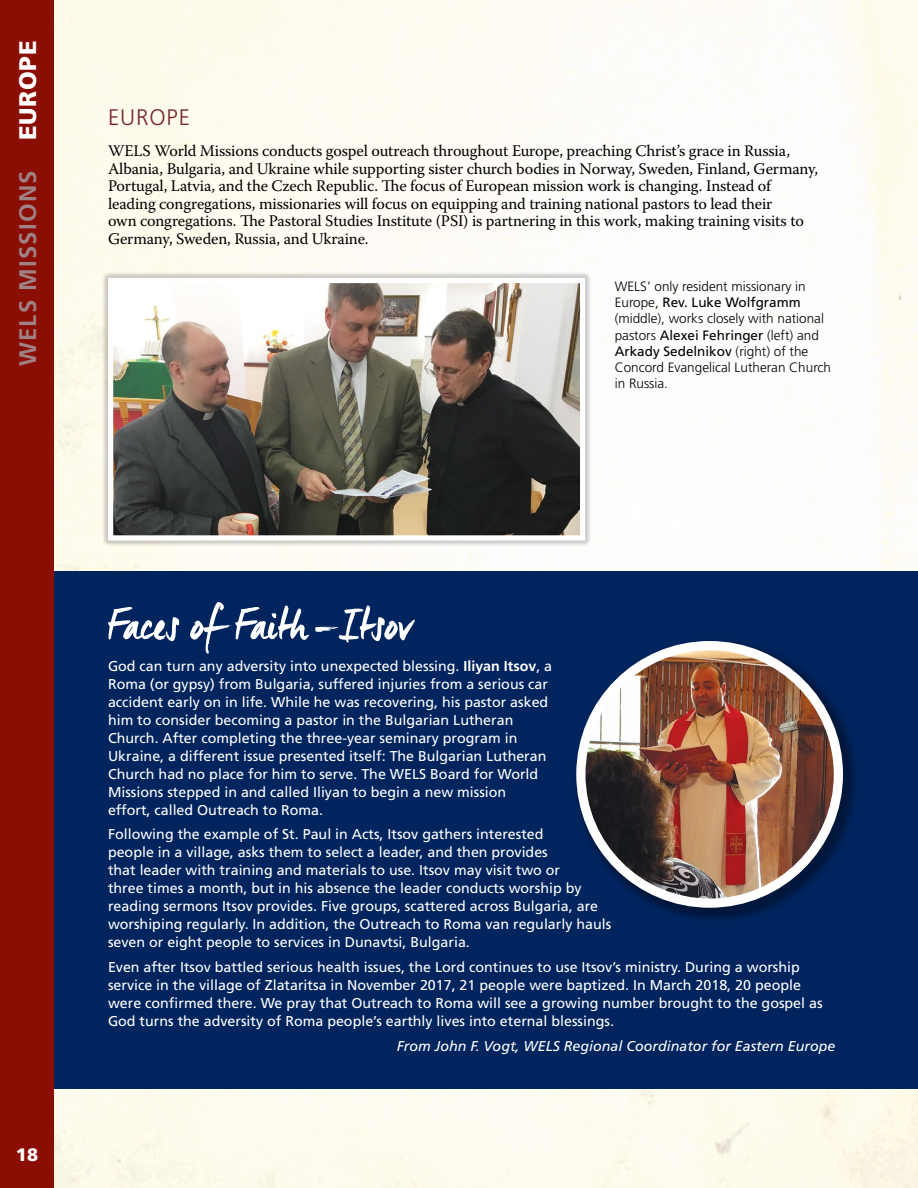
<style>
.page{position:relative;width:918px;height:1188px;background:#fff}
.page>*{position:absolute;margin:0;border:0;box-sizing:border-box;transform-origin:0 0}
.t1{font:700 24px "Frutiger LT Std";letter-spacing:.05em;color:#9f8083}
.t2{font:900 24px "Frutiger LT Std";letter-spacing:.03em;color:#fff}
.t3{font:300 22.5px "Frutiger LT Std";letter-spacing:.04em;color:#78242f}
.t4{font:900 18px "Frutiger LT Std";color:#fff}
.t5{font:16.2px/17.5px "Warnock Pro";letter-spacing:-.01em;color:#000}
.t6{font:14.25px/18px "Frutiger LT Std";color:#fff}
.t7{font:italic 14.25px "Frutiger LT Std";color:#fff}
.t8{font:300 13.5px/16.2px "Frutiger LT Std";color:#000}
.s1{font-weight:400}
.s2{font-weight:700}
</style>
<div class="page">
<div style="left:0;top:0;width:54px;height:1188px;background:#8b0e04"></div>
<div style="left:101px;top:271px;width:491px;height:276px;background:#000;opacity:.21"></div>
<img style="left:114px;top:284px;width:465px;height:251px">
<div style="left:108px;top:278px;width:477px;height:263px;border:5px solid #fff"></div>
<div style="left:54px;top:571px;width:864px;height:518px;background:#00245d"></div>
<svg style="left:108px;top:602px;width:307px;height:52px"></svg>
<div style="left:573px;top:637px;width:286px;height:286px;background:#000;opacity:.36"></div>
<img style="left:581px;top:646px;width:257px;height:257px;border-radius:128px">
<div style="left:576px;top:641px;width:267px;height:267px;border:9px solid #fff;border-radius:50%"></div>
<h1 class="t2" style="left:13px;top:140px;width:101px;rotate:-90deg">EUROPE</h1>
<h1 class="t1" style="left:14px;top:366px;width:197px;rotate:-90deg">WELS MISSIONS</h1>
<h2 class="t3" style="left:108px;top:104px;width:84px">EUROPE</h2>
<p class="t5" style="left:108px;top:142px;width:712px">WELS World Missions conducts gospel outreach throughout Europe, preaching Christ’s grace in Russia, Albania, Bulgaria, and Ukraine while supporting sister church bodies in Norway, Sweden, Finland, Germany, Portugal, Latvia, and the Czech Republic. The focus of European mission work is changing. Instead of leading congregations, missionaries will focus on equipping and training national pastors to lead their<br>own congregations. The Pastoral Studies Institute (PSI) is partnering in this work, making training visits to Germany, Sweden, Russia, and Ukraine.</p>
<p class="t8" style="left:615px;top:278px;width:218px">WELS’ only resident missionary in<br>Europe, <span class="s1">Rev. Luke Wolfgramm </span>(middle), works closely with national pastors <span class="s1">Alexei Fehringer</span> (left) and<br><span class="s1">Arkady Sedelnikov</span> (right) of the<br>Concord Evangelical Lutheran Church in Russia.</p>
<p class="t4" style="left:16px;top:1144px;width:24px">18</p>
<p class="t6" style="left:108px;top:657px;width:446px">God can turn any adversity into unexpected blessing. <span class="s2">Iliyan Itsov</span>, a Roma (or gypsy) from Bulgaria, suffered injuries from a serious car accident early on in life. While he was recovering, his pastor asked him to consider becoming a pastor in the Bulgarian Lutheran Church. After completing the three-year seminary program in Ukraine, a different issue presented itself: The Bulgarian Lutheran Church had no place for him to serve. The WELS Board for World Missions stepped in and called Iliyan to begin a new mission effort, called Outreach to Roma.</p>
<p class="t6" style="left:108px;top:825px;width:505px">Following the example of St. Paul in Acts, Itsov gathers interested<br>people in a village, asks them to select a leader, and then provides<br>that leader with training and materials to use. Itsov may visit two or<br>three times a month, but in his absence the leader conducts worship by reading sermons Itsov provides. Five groups, scattered across Bulgaria, are worshiping regularly. In addition, the Outreach to Roma van regularly hauls seven or eight people to services in Dunavtsi, Bulgaria.</p>
<p class="t6" style="left:108px;top:958px;width:716px">Even after Itsov battled serious health issues, the Lord continues to use Itsov’s ministry. During a worship service in the village of Zlataritsa in November 2017, 21 people were baptized. In March 2018, 20 people were confirmed there. We pray that Outreach to Roma will see a growing number brought to the gospel as God turns the adversity of Roma people’s earthly lives into eternal blessings.</p>
<p class="t7" style="left:397px;top:1038px;width:440px">From John F. Vogt, WELS Regional Coordinator for Eastern Europe</p>
</div>
